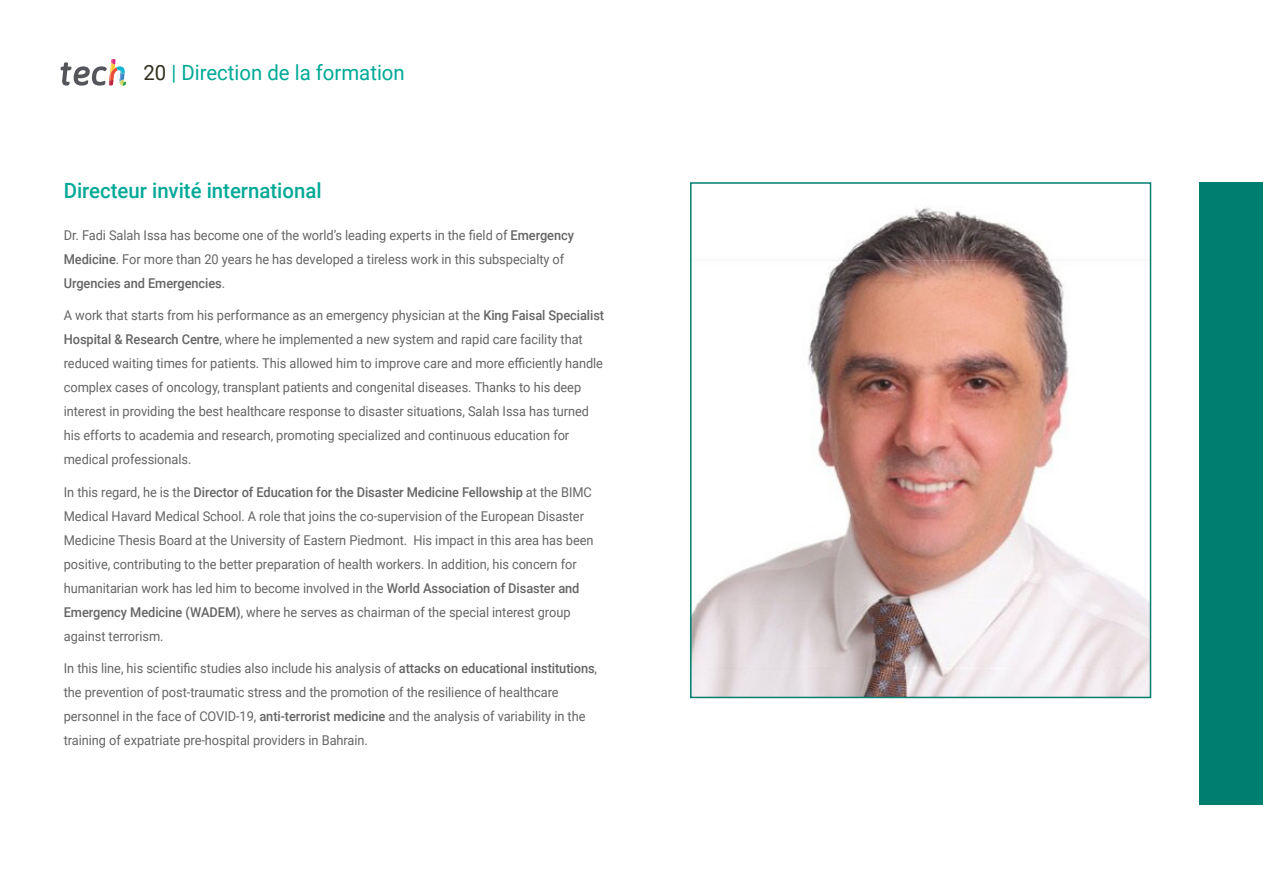
<style>
.page{position:relative;width:1263px;height:893px;background:#fff}
.page>*{position:absolute;margin:0;border:0;box-sizing:border-box;transform-origin:0 0}
.t1{font:500 21px "Roboto";color:#00a996}
.t2{font:21px "Roboto";color:#00a996}
.t3{font:13.5px/24px "Roboto";letter-spacing:-.005em;color:#656565;scale:.95 1}
.s1{color:#312e20}
.s2{font-weight:500}
</style>
<div class="page">
<div style="left:1199px;top:182px;width:64px;height:622px;background:#007e70"></div>
<svg style="left:61px;top:59px;width:65px;height:27px"></svg>
<img style="left:693px;top:206px;width:455px;height:489px">
<div style="left:690px;top:182px;width:461px;height:516px;border:2px solid #007e71"></div>
<h1 class="t2" style="left:144px;top:57px;width:263px"><span class="s1">20</span> | Direction de la formation</h1>
<h1 class="t1" style="left:64px;top:176px;width:259px">Directeur invité international</h1>
<p class="t3" style="left:64px;top:222px;width:538px">Dr. Fadi Salah Issa has become one of the world’s leading experts in the field of <span class="s2">Emergency<br>Medicine</span>. For more than 20 years he has developed a tireless work in this subspecialty of<br><span class="s2">Urgencies and Emergencies</span>.</p>
<p class="t3" style="left:64px;top:303px;width:570px">A work that starts from his performance as an emergency physician at the <span class="s2">King Faisal Specialist Hospital &amp; Research Centre</span>, where he implemented a new system and rapid care facility that reduced waiting times for patients. This allowed him to improve care and more efficiently handle complex cases of oncology, transplant patients and congenital diseases. Thanks to his deep interest in providing the best healthcare response to disaster situations, Salah Issa has turned his efforts to academia and research, promoting specialized and continuous education for medical professionals.</p>
<p class="t3" style="left:64px;top:479px;width:559px">In this regard, he is the <span class="s2">Director of Education for the Disaster Medicine Fellowship</span> at the BIMC Medical Havard Medical School. A role that joins the co-supervision of the European Disaster Medicine Thesis Board at the University of Eastern Piedmont. His impact in this area has been positive, contributing to the better preparation of health workers. In addition, his concern for humanitarian work has led him to become involved in the <span class="s2">World Association of Disaster and Emergency Medicine (WADEM)</span>, where he serves as chairman of the special interest group against terrorism.</p>
<p class="t3" style="left:64px;top:656px;width:563px">In this line, his scientific studies also include his analysis of <span class="s2">attacks on educational institutions</span>, the prevention of post-traumatic stress and the promotion of the resilience of healthcare personnel in the face of COVID-19, <span class="s2">anti-terrorist medicine</span> and the analysis of variability in the training of expatriate pre-hospital providers in Bahrain.</p>
</div>
